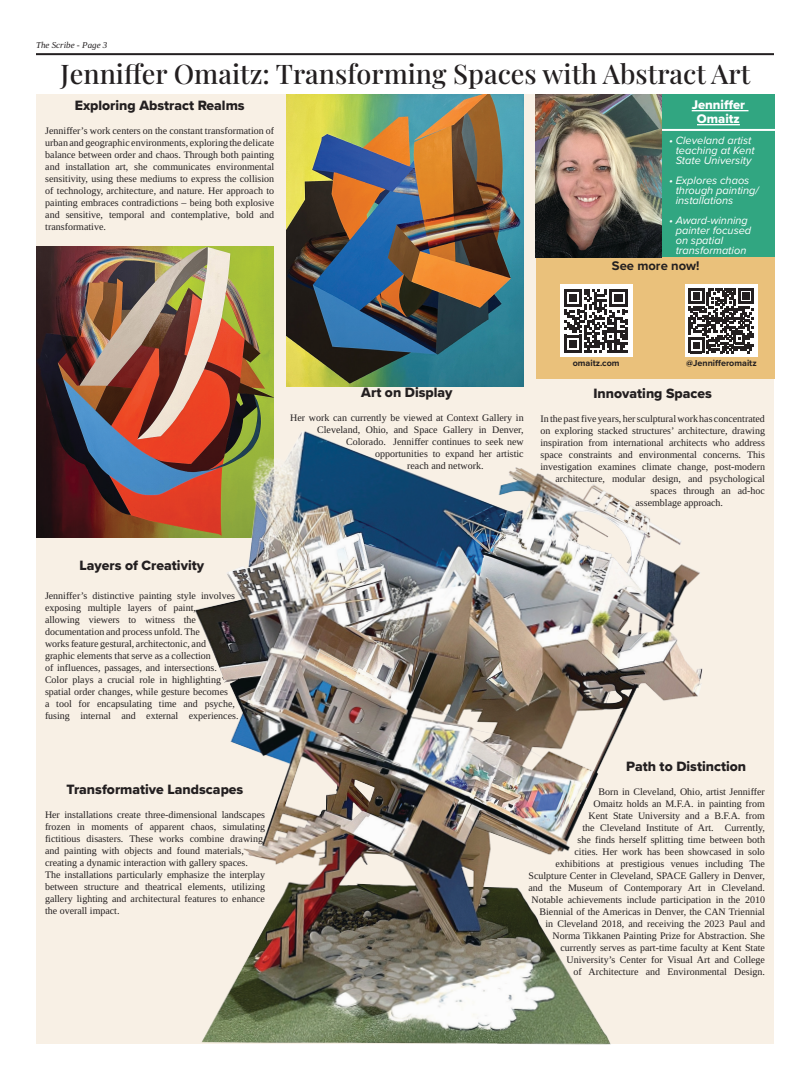
<style>
.page{position:relative;width:810px;height:1080px;background:#fff}
.page>*{position:absolute;margin:0;border:0;box-sizing:border-box;transform-origin:0 0}
.t1{font:27px "Playfair Display";color:#231f20}
.t2{font:14px "Proxima Nova Extrabld";color:#231f20}
.t3{font:13px/14px "Proxima Nova Extrabld";color:#fff;text-align:center}
.t4{font:700 13px "Proxima Nova";color:#231f20}
.t5{font:italic 11px/10px "Proxima Nova";color:#fff}
.t6{font:10px/12px "Libra Serif Modern";color:#231f20}
.t7{font:700 9px "Proxima Nova";color:#231f20}
.t8{font:italic 9px "Libra Serif Modern";color:#231f20}
</style>
<div class="page">
<div style="left:36px;top:95px;width:738px;height:949px;background:#f8f0e5"></div>
<img style="left:286px;top:95px;width:238px;height:291px">
<div style="left:536px;top:257px;width:239px;height:122px;background:#eac17b"></div>
<hr style="left:36px;top:53px;width:738px;height:2px;background:#231f20">
<img style="left:36px;top:246px;width:238px;height:291px">
<img style="left:191px;top:430px;width:512px;height:615px">
<div style="left:537px;top:95px;width:238px;height:162px;background:#31a681"></div>
<hr style="left:692px;top:110px;width:57px;height:1px;background:#fff">
<hr style="left:697px;top:124px;width:43px;height:1px;background:#fff">
<hr style="left:661px;top:129px;width:121px;height:2px;background:#fff">
<img style="left:536px;top:95px;width:125px;height:162px">
<div style="left:560px;top:285px;width:73px;height:72px;background:#fff"></div>
<svg style="left:564px;top:290px;width:63px;height:63px"></svg>
<div style="left:685px;top:284px;width:73px;height:72px;background:#fff"></div>
<svg style="left:688px;top:288px;width:66px;height:65px"></svg>
<p class="t8" style="left:36px;top:39px;width:73px">The Scribe - Page 3</p>
<p class="t1" style="left:61px;top:53px;width:691px">Jenniffer Omaitz: Transforming Spaces with Abstract Art</p>
<p class="t2" style="left:75px;top:95px;width:171px">Exploring Abstract Realms</p>
<p class="t6" style="left:45px;top:124px;width:231px">Jenniffer’s work centers on the constant transformation of</p>
<p class="t6" style="left:45px;top:136px;width:231px">urban and geographic environments, exploring the delicate</p>
<p class="t6" style="left:45px;top:148px;width:230px">balance between order and chaos. Through both painting</p>
<p class="t6" style="left:45px;top:160px;width:231px">and installation art, she communicates environmental sensitivity, using these mediums to express the collision</p>
<p class="t6" style="left:45px;top:184px;width:231px;text-align:justify">of technology, architecture, and nature. Her approach to painting embraces contradictions – being both explosive and sensitive, temporal and contemplative, bold and transformative.</p>
<p class="t3" style="left:692px;top:97px;width:55px">Jenniffer<br>Omaitz</p>
<p class="t5" style="left:669px;top:134px;width:87px;text-align:center">• Cleveland artist teaching at Kent<br>State University</p>
<p class="t5" style="left:676px;top:174px;width:85px;text-indent:-6px">• Explores chaos through painting/ installations</p>
<p class="t5" style="left:676px;top:214px;width:77px;text-indent:-6px">• Award-winning painter focused on spatial transformation</p>
<p class="t4" style="left:612px;top:256px;width:89px">See more now!</p>
<p class="t2" style="left:79px;top:555px;width:126px">Layers of Creativity</p>
<p class="t6" style="left:45px;top:589px;width:191px">Jenniffer’s distinctive painting style involves exposing multiple layers of paint,<br>allowing viewers to witness the</p>
<p class="t6" style="left:45px;top:625px;width:178px">documentation and process unfold. The works feature gestural, architectonic, and graphic elements that serve as a collection of influences, passages, and intersections.<br>Color plays a crucial role in highlighting</p>
<p class="t6" style="left:45px;top:685px;width:185px">spatial order changes, while gesture becomes</p>
<p class="t6" style="left:45px;top:697px;width:195px">a tool for encapsulating time and psyche, fusing internal and external experiences.</p>
<p class="t2" style="left:67px;top:779px;width:178px">Transformative Landscapes</p>
<p class="t6" style="left:45px;top:809px;width:222px">Her installations create three-dimensional landscapes</p>
<p class="t6" style="left:45px;top:821px;width:222px">frozen in moments of apparent chaos, simulating fictitious disasters. These works combine drawing and painting with objects and found materials, creating a dynamic interaction with gallery spaces.<br>The installations particularly emphasize the interplay between structure and theatrical elements, utilizing gallery lighting and architectural features to enhance the overall impact.</p>
<p class="t2" style="left:361px;top:382px;width:93px">Art on Display</p>
<p class="t6" style="left:290px;top:412px;width:235px">Her work can currently be viewed at Context Gallery in</p>
<p class="t6" style="left:317px;top:424px;width:208px">Cleveland, Ohio, and Space Gallery in Denver,</p>
<p class="t6" style="left:346px;top:436px;width:179px">Colorado. Jenniffer continues to seek new</p>
<p class="t6" style="left:375px;top:448px;width:150px">opportunities to expand her artistic</p>
<p class="t6" style="left:407px;top:460px;width:78px">reach and network.</p>
<p class="t7" style="left:573px;top:356px;width:48px">omaitz.com</p>
<p class="t7" style="left:686px;top:356px;width:72px">@Jennifferomaitz</p>
<h2 class="t2" style="left:593px;top:383px;width:120px">Innovating Spaces</h2>
<p class="t6" style="left:540px;top:412px;width:226px">In the past five years, her sculptural work has concentrated</p>
<p class="t6" style="left:540px;top:424px;width:226px">on exploring stacked structures’ architecture, drawing</p>
<p class="t6" style="left:540px;top:436px;width:226px">inspiration from international architects who address</p>
<p class="t6" style="left:540px;top:448px;width:226px">space constraints and environmental concerns. This</p>
<p class="t6" style="left:540px;top:460px;width:226px">investigation examines climate change, post-modern</p>
<p class="t6" style="left:556px;top:472px;width:211px">architecture, modular design, and psychological</p>
<p class="t6" style="left:650px;top:484px;width:116px">spaces through an ad-hoc</p>
<p class="t6" style="left:636px;top:496px;width:89px">assemblage approach.</p>
<p class="t2" style="left:626px;top:756px;width:121px">Path to Distinction</p>
<p class="t6" style="left:582px;top:785px;width:184px;text-align:right">Born in Cleveland, Ohio, artist Jenniffer Omaitz holds an M.F.A. in painting from Kent State University and a B.F.A. from the Cleveland Institute of Art. Currently,</p>
<p class="t6" style="left:528px;top:833px;width:238px;text-align:right">she finds herself splitting time between both<br>cities. Her work has been showcased in solo exhibitions at prestigious venues including The Sculpture Center in Cleveland, SPACE Gallery in Denver, and the Museum of Contemporary Art in Cleveland.<br>Notable achievements include participation in the 2010<br>Biennial of the Americas in Denver, the CAN Triennial</p>
<p class="t6" style="left:546px;top:917px;width:221px">in Cleveland 2018, and receiving the 2023 Paul and</p>
<p class="t6" style="left:552px;top:929px;width:214px;text-align:right">Norma Tikkanen Painting Prize for Abstraction. She currently serves as part-time faculty at Kent State</p>
<p class="t6" style="left:566px;top:953px;width:200px;text-align:right">University’s Center for Visual Art and College of Architecture and Environmental Design.</p>
</div>
